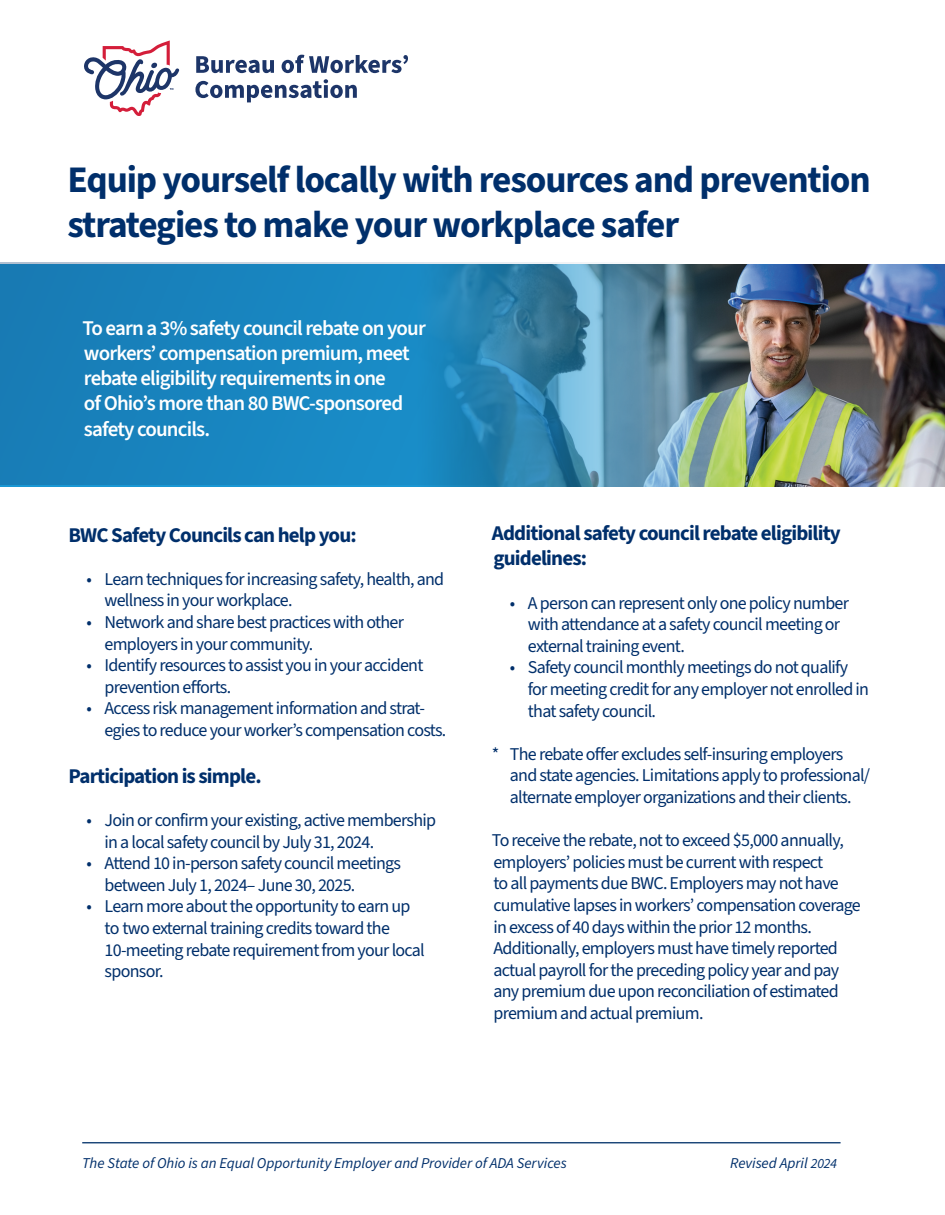
<style>
.page{position:relative;width:945px;height:1215px;background:#fff}
.page>*{position:absolute;margin:0;border:0;box-sizing:border-box;transform-origin:0 0}
.t1{font:700 37.5px/45px "Source Sans 3";letter-spacing:-.03em;color:#002f6b}
.t2{font:600 21px/25.2px "Source Sans 3";letter-spacing:-.04em;color:#fff}
.t3{font:700 21px/25.2px "Source Sans 3";letter-spacing:-.04em;color:#002f6b}
.t4{font:18px/21.6px "Source Sans 3";letter-spacing:-.04em;color:#002f6b}
.t5{font:italic 15px "Source Sans 3";letter-spacing:-.005em;color:#002f6b}
.s1{font-size:14.1px}
</style>
<div class="page">
<hr style="left:82px;top:1142px;width:759px;height:1px;background:#144074">
<svg style="left:196px;top:56px;width:78px;height:17px"></svg>
<svg style="left:282px;top:55px;width:126px;height:18px"></svg>
<svg style="left:195px;top:79px;width:162px;height:23px"></svg>
<svg style="left:84px;top:40px;width:95px;height:76px"></svg>
<div style="left:0;top:262px;width:945px;height:223px;background:#1883be"></div>
<img style="left:400px;top:264px;width:545px;height:223px">
<h1 class="t1" style="left:68px;top:156px;width:805px">Equip yourself locally with resources and prevention strategies to make your workplace safer</h1>
<p class="t2" style="left:82px;top:315px;width:345px">To earn a 3% safety council rebate on your workers’ compensation premium, meet rebate eligibility requirements in one<br>of Ohio’s more than 80 BWC-sponsored safety councils.</p>
<p class="t3" style="left:69px;top:522px;width:290px">BWC Safety Councils can help you:</p>
<p class="t4" style="left:105px;top:568px;width:341px;text-indent:-18px">• Learn techniques for increasing safety, health, and wellness in your workplace.</p>
<p class="t4" style="left:105px;top:611px;width:301px;text-indent:-18px">• Network and share best practices with other employers in your community.</p>
<p class="t4" style="left:105px;top:654px;width:320px;text-indent:-18px">• Identify resources to assist you in your accident prevention efforts.</p>
<p class="t4" style="left:105px;top:698px;width:343px;text-indent:-18px">• Access risk management information and strat&shy;egies to reduce your worker’s compensation costs.</p>
<p class="t3" style="left:69px;top:763px;width:195px">Participation is simple.</p>
<p class="t4" style="left:105px;top:809px;width:333px;text-indent:-18px">• Join or confirm your existing, active membership in a local safety council by July 31, 2024.</p>
<p class="t4" style="left:105px;top:852px;width:298px;text-indent:-18px">• Attend 10 in-person safety council meetings between July 1, 2024– June 30, 2025.</p>
<p class="t4" style="left:105px;top:896px;width:322px;text-indent:-18px">• Learn more about the opportunity to earn up to two external training credits toward the 10-meeting rebate requirement from your local sponsor.</p>
<p class="t3" style="left:492px;top:520px;width:350px">Additional safety council rebate eligibility guidelines:</p>
<p class="t4" style="left:528px;top:592px;width:323px;text-indent:-18px">• A person can represent only one policy number with attendance at a safety council meeting or external training event.</p>
<p class="t4" style="left:528px;top:657px;width:343px;text-indent:-18px">• Safety council monthly meetings do not qualify for meeting credit for any employer not enrolled in that safety council.</p>
<p class="t4" style="left:510px;top:743px;width:362px;text-indent:-18px">* The rebate offer excludes self-insuring employers and state agencies. Limitations apply to professional/ alternate employer organizations and their clients.</p>
<p class="t4" style="left:492px;top:829px;width:370px">To receive the rebate, not to exceed $5,000 annually, employers’ policies must be current with respect<br>to all payments due BWC. Employers may not have cumulative lapses in workers’ compensation coverage in excess of 40 days within the prior 12 months.<br>Additionally, employers must have timely reported actual payroll for the preceding policy year and pay any premium due upon reconciliation of estimated premium and actual premium.</p>
<p class="t5" style="left:82px;top:1154px;width:486px">The State of Ohio is an Equal Opportunity Employer and Provider of ADA Services</p>
<p class="t5" style="left:730px;top:1154px;width:108px">Revised April <span class="s1">2024</span></p>
</div>
